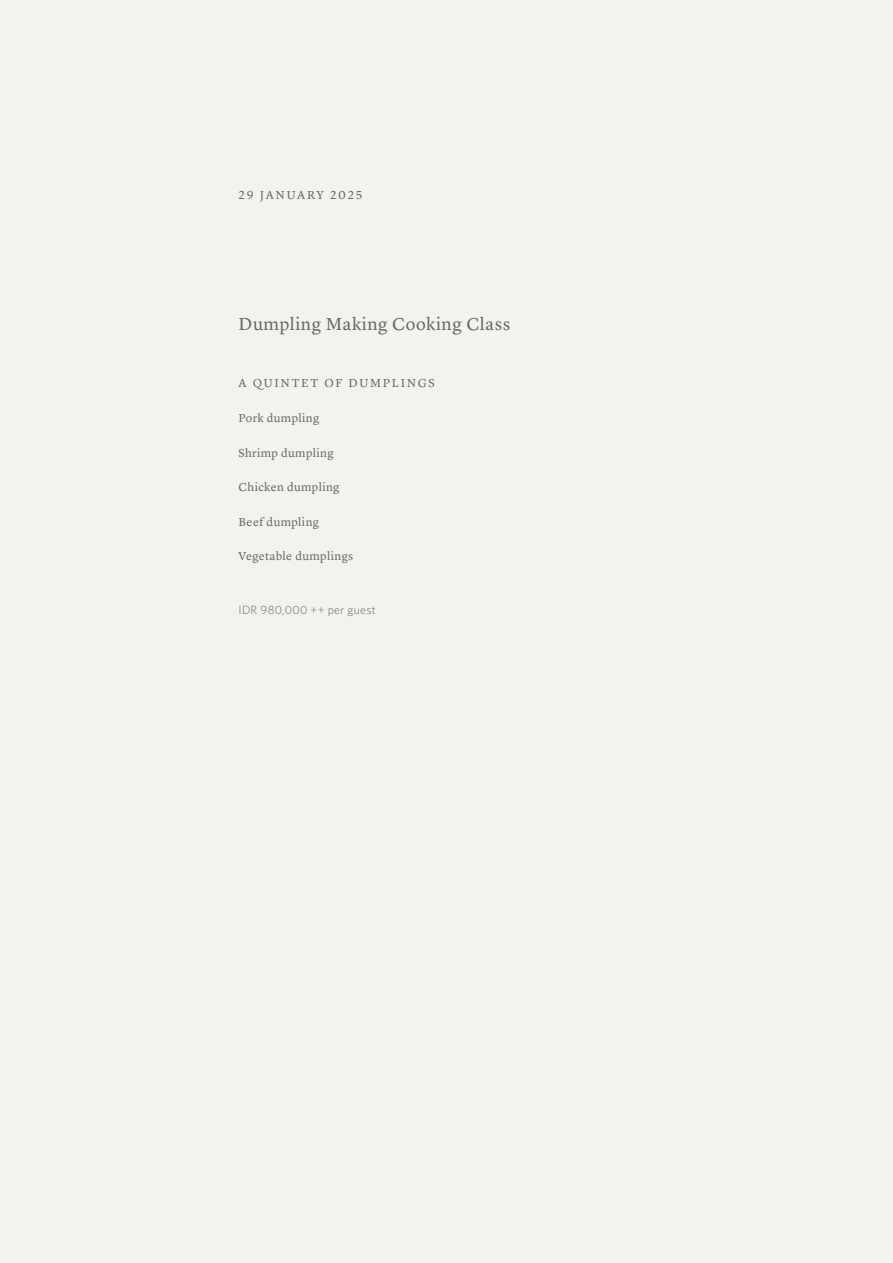
<style>
.page{position:relative;width:893px;height:1263px;background:#f4f2ef}
.page>*{position:absolute;margin:0;border:0;box-sizing:border-box;transform-origin:0 0}
.t1{font:18px "Lyon Text Aman Regular";letter-spacing:.03em;color:#676769}
.t2{font:12px "Lyon Text Aman Regular";letter-spacing:.03em;color:#676769}
.t3{font:12px "Lyon Text Aman Regular";letter-spacing:.15em;color:#676769}
.t4{font:300 12px "Whitney";letter-spacing:.02em;color:#676769}
</style>
<div class="page">
<p class="t3" style="left:239px;top:186px;width:125px">29 JANUARY 2025</p>
<h1 class="t1" style="left:239px;top:310px;width:273px">Dumpling Making Cooking Class</h1>
<p class="t3" style="left:239px;top:374px;width:198px">A QUINTET OF DUMPLINGS</p>
<p class="t2" style="left:239px;top:409px;width:82px">Pork dumpling</p>
<p class="t2" style="left:239px;top:443px;width:96px">Shrimp dumpling</p>
<p class="t2" style="left:239px;top:478px;width:102px">Chicken dumpling</p>
<p class="t2" style="left:239px;top:513px;width:82px">Beef dumpling</p>
<p class="t2" style="left:239px;top:547px;width:116px">Vegetable dumplings</p>
<p class="t4" style="left:239px;top:602px;width:139px">IDR 980,000 ++ per guest</p>
</div>
